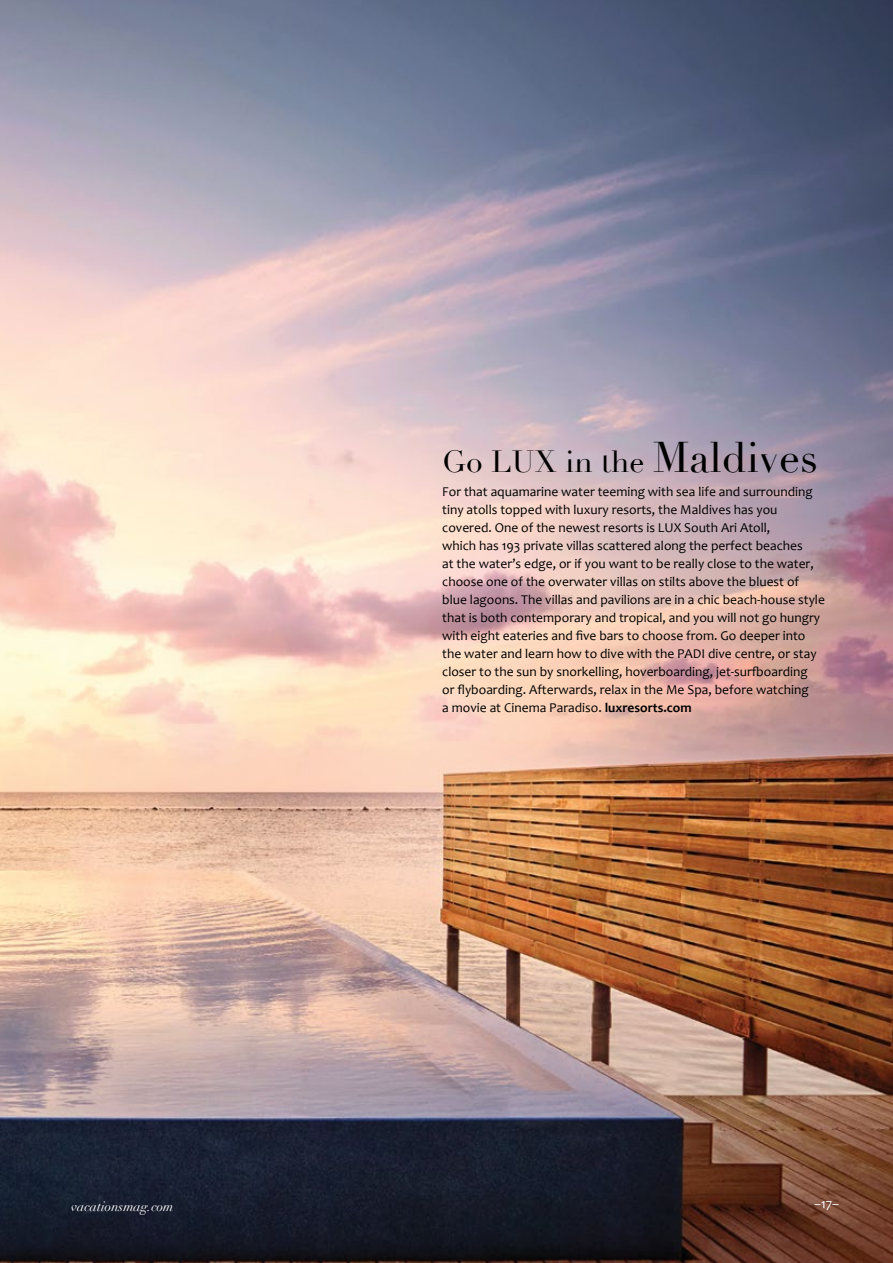
<style>
.page{position:relative;width:893px;height:1263px;background:#fff}
.page>*{position:absolute;margin:0;border:0;box-sizing:border-box;transform-origin:0 0}
.t1{font:30px "Didot";color:#000}
.t2{font:13.5px/18px "Candara";color:#000}
.t3{font:italic 13.5px "Didot";color:#fff}
.t4{font:13.5px "Candara";color:#fff}
.s1{font-size:42px}
.s2{font-weight:700}
</style>
<div class="page">
<img style="left:0;top:0;width:893px;height:1263px">
<h1 class="t1" style="left:442px;top:443px;width:377px">Go LUX in the <span class="s1">Maldives</span></h1>
<p class="t2" style="left:442px;top:483px;width:384px">For that aquamarine water teeming with sea life and surrounding tiny atolls topped with luxury resorts, the Maldives has you covered. One of the newest resorts is LUX South Ari Atoll,<br>which has 193 private villas scattered along the perfect beaches<br>at the water’s edge, or if you want to be really close to the water, choose one of the overwater villas on stilts above the bluest of blue lagoons. The villas and pavilions are in a chic beach-house style that is both contemporary and tropical, and you will not go hungry with eight eateries and five bars to choose from. Go deeper into the water and learn how to dive with the PADI dive centre, or stay closer to the sun by snorkelling, hoverboarding, jet-surfboarding<br>or flyboarding. Afterwards, relax in the Me Spa, before watching<br>a movie at Cinema Paradiso. <span class="s2">luxresorts.com</span></p>
<p class="t3" style="left:71px;top:1198px;width:104px">vacationsmag.com</p>
<p class="t4" style="left:814px;top:1195px;width:26px">–17–</p>
</div>
